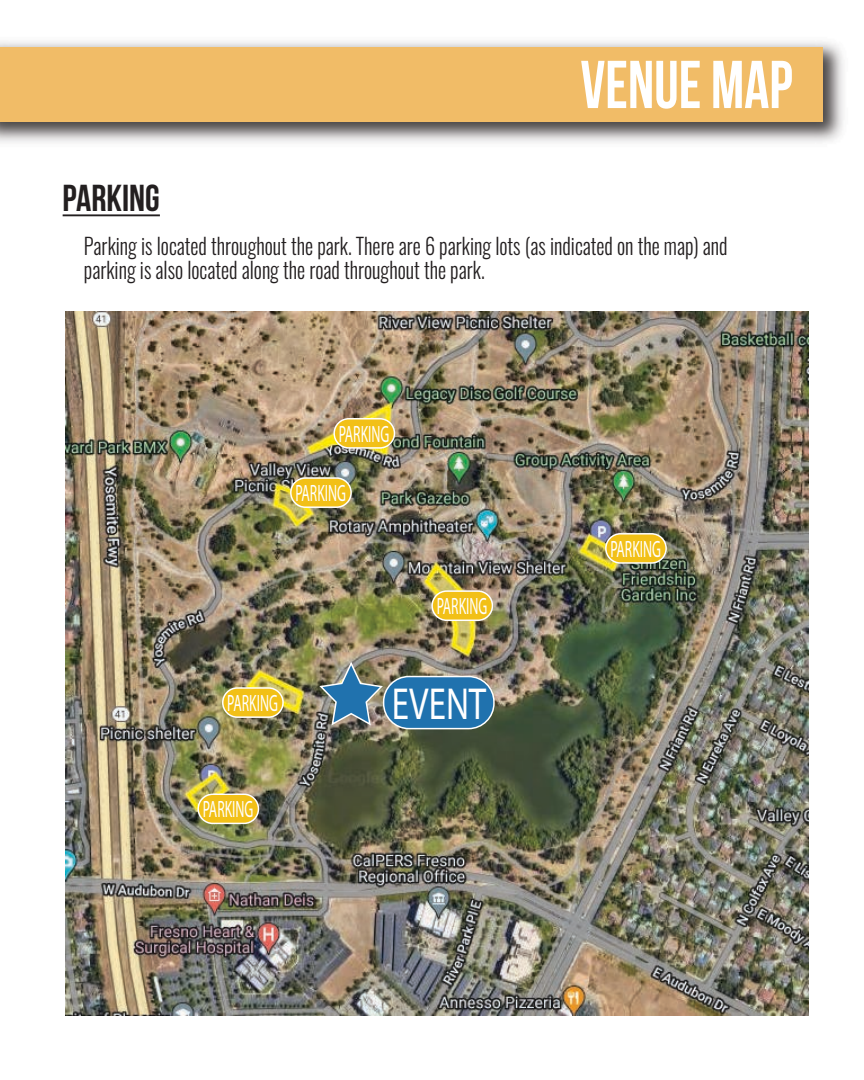
<style>
.page{position:relative;width:864px;height:1080px;background:#fff}
.page>*{position:absolute;margin:0;border:0;box-sizing:border-box;transform-origin:0 0}
.t1{font:700 67.5px "Bebas Neue";color:#fff;scale:.91 1}
.t2{font:45px "Myriad Pro";color:#fff;scale:.78 1}
.t3{font:700 37.5px "Bebas Neue";color:#231f20}
.t4{font:23.7px "Myriad Pro";color:#fff;scale:.58 1}
.t5{font:300 22.5px/24px "Oswald";color:#231f20;scale:.9 1}
</style>
<div class="page">
<img style="left:66px;top:311px;width:742px;height:705px">
<img style="left:0;top:41px;width:844px;height:102px">
<div style="left:0;top:47px;width:823px;height:75px;background:#f1bc67"></div>
<hr style="left:63px;top:214px;width:97px;height:2px;background:#231f20">
<div style="left:384px;top:677px;width:110px;height:52px;background:#2072ae;border-radius:25px"></div>
<div style="left:383px;top:676px;width:112px;height:53px;border:2px solid #fff;border-radius:25px"></div>
<img style="left:318px;top:660px;width:66px;height:67px">
<div style="left:606px;top:534px;width:60px;height:29px;background:#f2c017;border-radius:15px"></div>
<div style="left:605px;top:533px;width:62px;height:31px;border:2px solid #fff;border-radius:15px"></div>
<div style="left:291px;top:478px;width:60px;height:29px;background:#f2c017;border-radius:15px"></div>
<div style="left:290px;top:477px;width:62px;height:31px;border:2px solid #fff;border-radius:15px"></div>
<div style="left:334px;top:419px;width:60px;height:29px;background:#f2c017;border-radius:15px"></div>
<div style="left:333px;top:418px;width:62px;height:31px;border:2px solid #fff;border-radius:15px"></div>
<div style="left:432px;top:591px;width:60px;height:29px;background:#f2c017;border-radius:15px"></div>
<div style="left:431px;top:590px;width:62px;height:31px;border:2px solid #fff;border-radius:15px"></div>
<div style="left:198px;top:794px;width:60px;height:29px;background:#f2c017;border-radius:15px"></div>
<div style="left:197px;top:793px;width:62px;height:31px;border:2px solid #fff;border-radius:15px"></div>
<div style="left:223px;top:688px;width:60px;height:29px;background:#f2c017;border-radius:15px"></div>
<div style="left:222px;top:687px;width:62px;height:31px;border:2px solid #fff;border-radius:15px"></div>
<h1 class="t1" style="left:580px;top:48px;width:235px">VENUE MAP</h1>
<h3 class="t3" style="left:63px;top:178px;width:99px">PARKING</h3>
<p class="t5" style="left:84px;top:231px;width:717px">Parking is located throughout the park. There are 6 parking lots (as indicated on the map) and parking is also located along the road throughout the park.</p>
<p class="t4" style="left:339px;top:419px;width:89px">PARKING</p>
<p class="t4" style="left:295px;top:478px;width:89px">PARKING</p>
<p class="t4" style="left:227px;top:688px;width:89px">PARKING</p>
<p class="t4" style="left:203px;top:795px;width:89px">PARKING</p>
<p class="t4" style="left:437px;top:591px;width:89px">PARKING</p>
<h2 class="t2" style="left:392px;top:676px;width:123px">EVENT</h2>
<p class="t4" style="left:610px;top:534px;width:89px">PARKING</p>
</div>
